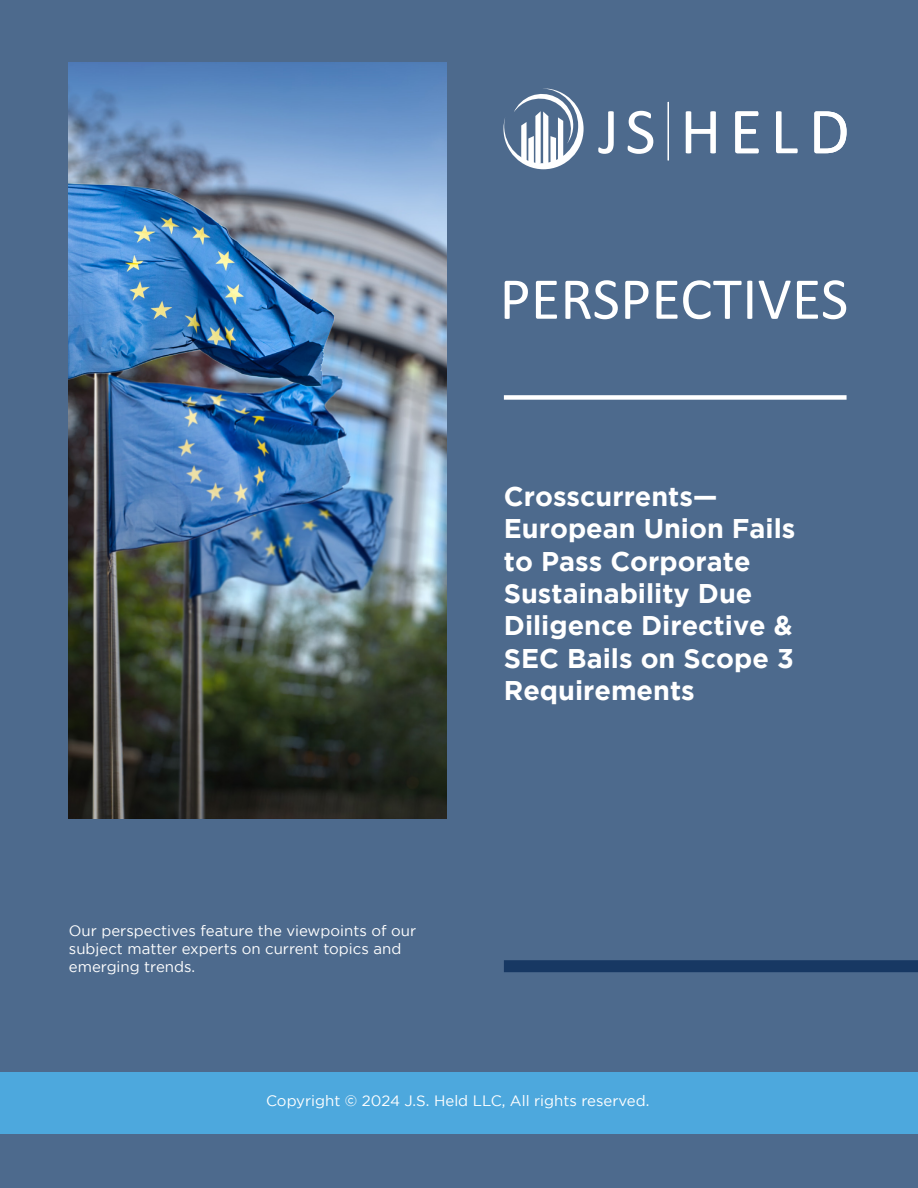
<style>
.page{position:relative;width:918px;height:1188px;background:#4d6a8d}
.page>*{position:absolute;margin:0;border:0;box-sizing:border-box;transform-origin:0 0}
.t1{font:60px "Calibri";letter-spacing:.005em;color:#fff}
.t2{font:700 27px/32.4px "Gotham";color:#fff}
.t3{font:15px/18px "Gotham";color:#fff}
</style>
<div class="page">
<div style="left:0;top:1072px;width:918px;height:62px;background:#4da8dd"></div>
<hr style="left:668px;top:102px;width:1px;height:58px;background:#fff">
<svg style="left:598px;top:111px;width:16px;height:43px"></svg>
<svg style="left:628px;top:111px;width:25px;height:43px"></svg>
<svg style="left:686px;top:111px;width:30px;height:42px"></svg>
<svg style="left:735px;top:111px;width:24px;height:42px"></svg>
<svg style="left:776px;top:111px;width:22px;height:42px"></svg>
<svg style="left:814px;top:111px;width:33px;height:42px"></svg>
<svg style="left:503px;top:88px;width:81px;height:81px"></svg>
<div style="left:504px;top:395px;width:343px;height:5px;background:#fff"></div>
<div style="left:504px;top:960px;width:414px;height:12px;background:#173863"></div>
<img style="left:69px;top:63px;width:377px;height:756px">
<h1 class="t1" style="left:500px;top:262px;width:350px">PERSPECTIVES</h1>
<p class="t3" style="left:69px;top:921px;width:349px">Our perspectives feature the viewpoints of our subject matter experts on current topics and emerging trends.</p>
<p class="t2" style="left:504px;top:479px;width:293px">Crosscurrents—<br>European Union Fails to Pass Corporate<br>Sustainability Due<br>Diligence Directive &amp;<br>SEC Bails on Scope 3<br>Requirements</p>
<p class="t3" style="left:266px;top:1091px;width:385px">Copyright © 2024 J.S. Held LLC, All rights reserved.</p>
</div>
